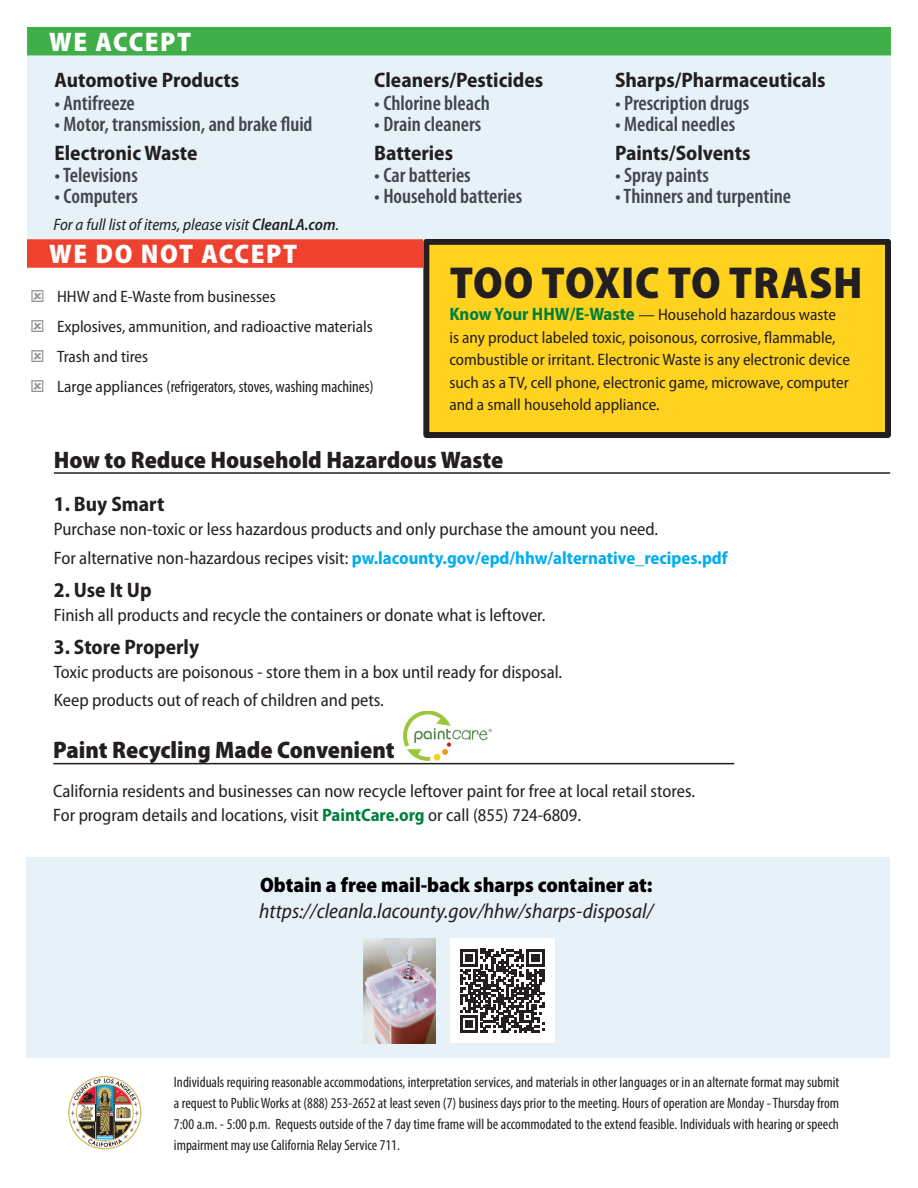
<style>
.page{position:relative;width:918px;height:1188px;background:#fff}
.page>*{position:absolute;margin:0;border:0;box-sizing:border-box;transform-origin:0 0}
.t1{font:900 semi-condensed 45px "Myriad Pro";letter-spacing:.02em;color:#231f20}
.Head-1-notAccepted{font:900 semi-condensed 27px "Myriad Pro";letter-spacing:.06em;color:#fff}
.Head-1-accept{font:900 semi-condensed 27px "Myriad Pro";letter-spacing:.06em;color:#fff}
.Head-3{font:900 semi-condensed 24px "Myriad Pro";color:#231f20}
.Head-2{font:600 condensed 21px "Myriad Pro";color:#42454d}
.Head-2-2{font:700 semi-condensed 21px "Myriad Pro";color:#231f20}
.body-copy2{font:italic semi-condensed 21px "Myriad Pro";color:#231f20}
.body-copy{font:900 semi-condensed 21px "Myriad Pro";color:#000}
.Head-4{font:700 semi-condensed 21px "Myriad Pro";color:#231f20}
.body-copy2-2{font:semi-condensed 18px "Myriad Pro";color:#231f20}
.body-copy-2{font:semi-condensed 18px "Myriad Pro";color:#231f20}
.body-copy2-3{font:700 semi-condensed 18px "Myriad Pro";color:#00aeef}
.intro-copy{font:semi-condensed 16.5px/22.5px "Myriad Pro";color:#231f20}
.t2{font:condensed 16.5px "Myriad Pro";color:#231f20}
.body-copy2-4{font:italic semi-condensed 16.5px "Myriad Pro";color:#231f20}
.fine-print{font:condensed 15px/21px "Myriad Pro";color:#231f20;text-align:justify}
.s1{font-weight:600}
.s2{font-stretch:semi-condensed}
.s3{font-weight:700;font-size:18px;color:#007e3d}
.s4{font-weight:400;color:#231f20}
.s5{font-weight:700;color:#007e3d}
</style>
<div class="page">
<div style="left:426px;top:242px;width:462px;height:193px;background:#fed21f"></div>
<div style="left:423px;top:239px;width:468px;height:199px;border:6px solid #231f20"></div>
<div style="left:27px;top:55px;width:864px;height:184px;background:#e6f1f8"></div>
<hr style="left:54px;top:472px;width:836px;height:2px;background:#231f20">
<hr style="left:53px;top:763px;width:681px;height:1px;background:#231f20">
<div style="left:26px;top:858px;width:864px;height:200px;background:#e6f1f8"></div>
<img style="left:404px;top:711px;width:88px;height:49px">
<svg style="left:68px;top:1076px;width:73px;height:73px"></svg>
<div style="left:27px;top:27px;width:864px;height:25px;background:#40ae49"></div>
<hr style="left:27px;top:51px;width:864px;height:4px;background:#40ae49">
<div style="left:27px;top:239px;width:396px;height:26px;background:#ef422e"></div>
<div style="left:27px;top:263px;width:396px;height:5px;background:#ef422e"></div>
<img style="left:363px;top:939px;width:73px;height:104px">
<div style="left:450px;top:939px;width:105px;height:104px;background:#fff"></div>
<svg style="left:460px;top:949px;width:84px;height:84px"></svg>
<p class="Head-1-accept" style="left:49px;top:27px;width:144px">WE ACCEPT</p>
<p class="Head-2-2" style="left:54px;top:68px;width:186px">Automotive Products</p>
<p class="Head-2" style="left:54px;top:91px;width:82px">• Antifreeze</p>
<p class="Head-2" style="left:54px;top:112px;width:260px">• Motor, transmission, and brake fluid</p>
<p class="Head-2-2" style="left:54px;top:141px;width:145px">Electronic Waste</p>
<p class="Head-2" style="left:54px;top:164px;width:85px">• Televisions</p>
<p class="Head-2" style="left:54px;top:185px;width:85px">• Computers</p>
<p class="body-copy2-4" style="left:53px;top:215px;width:287px">For a full list of items, please visit <span class="s1">CleanLA.com</span>.</p>
<p class="Head-2-2" style="left:374px;top:68px;width:170px">Cleaners/Pesticides</p>
<p class="Head-2" style="left:374px;top:91px;width:117px">• Chlorine bleach</p>
<p class="Head-2" style="left:374px;top:112px;width:109px">• Drain cleaners</p>
<p class="Head-2-2" style="left:374px;top:141px;width:80px">Batteries</p>
<p class="Head-2" style="left:374px;top:164px;width:98px">• Car batteries</p>
<p class="Head-2" style="left:374px;top:185px;width:149px">• Household batteries</p>
<p class="Head-2-2" style="left:615px;top:68px;width:212px">Sharps/Pharmaceuticals</p>
<p class="Head-2" style="left:615px;top:91px;width:136px">• Prescription drugs</p>
<p class="Head-2" style="left:615px;top:112px;width:122px">• Medical needles</p>
<p class="Head-2-2" style="left:615px;top:141px;width:137px">Paints/Solvents</p>
<p class="Head-2" style="left:615px;top:164px;width:96px">• Spray paints</p>
<p class="Head-2" style="left:615px;top:185px;width:178px">• Thinners and turpentine</p>
<p class="Head-1-notAccepted" style="left:49px;top:239px;width:249px">WE DO NOT ACCEPT</p>
<p class="intro-copy" style="left:57px;top:286px;width:220px">HHW and E-Waste from businesses</p>
<p class="intro-copy" style="left:57px;top:316px;width:317px">Explosives, ammunition, and radioactive materials</p>
<p class="intro-copy" style="left:57px;top:346px;width:93px">Trash and tires</p>
<p class="t2" style="left:57px;top:377px;width:318px"><span class="s2">Large appliances</span> (refrigerators, stoves, washing machines)</p>
<p class="t1" style="left:450px;top:257px;width:414px">TOO TOXIC TO TRASH</p>
<p class="intro-copy" style="left:449px;top:304px;width:402px"><span class="s3">Know Your HHW/E-Waste</span> — Household hazardous waste<br>is any product labeled toxic, poisonous, corrosive, flammable, combustible or irritant. Electronic Waste is any electronic device such as a TV, cell phone, electronic game, microwave, computer and a small household appliance.</p>
<p class="Head-3" style="left:54px;top:446px;width:451px">How to Reduce Household Hazardous Waste</p>
<p class="Head-4" style="left:54px;top:492px;width:112px">1. Buy Smart</p>
<p class="body-copy2-2" style="left:54px;top:519px;width:606px">Purchase non-toxic or less hazardous products and only purchase the amount you need.</p>
<p class="body-copy2-3" style="left:54px;top:548px;width:675px"><span class="s4">For alternative non-hazardous recipes visit:</span> pw.lacounty.gov/epd/hhw/alternative_recipes.pdf</p>
<p class="Head-4" style="left:54px;top:578px;width:99px">2. Use It Up</p>
<p class="body-copy2-2" style="left:54px;top:605px;width:493px">Finish all products and recycle the containers or donate what is leftover.</p>
<p class="Head-4" style="left:54px;top:635px;width:147px">3. Store Properly</p>
<p class="body-copy2-2" style="left:54px;top:662px;width:510px">Toxic products are poisonous - store them in a box until ready for disposal.</p>
<p class="body-copy2-2" style="left:54px;top:690px;width:332px">Keep products out of reach of children and pets.</p>
<p class="Head-3" style="left:53px;top:737px;width:343px">Paint Recycling Made Convenient</p>
<p class="body-copy-2" style="left:53px;top:782px;width:643px">California residents and businesses can now recycle leftover paint for free at local retail stores.</p>
<p class="body-copy-2" style="left:53px;top:806px;width:529px">For program details and locations, visit <span class="s5">PaintCare.org</span> or call (855) 724-6809.</p>
<p class="body-copy" style="left:260px;top:873px;width:394px">Obtain a free mail-back sharps container at:</p>
<p class="body-copy2" style="left:259px;top:900px;width:395px">https://cleanla.lacounty.gov/hhw/sharps-disposal/</p>
<p class="fine-print" style="left:174px;top:1072px;width:667px">Individuals requiring reasonable accommodations, interpretation services, and materials in other languages or in an alternate format may submit a request to Public Works at (888) 253-2652 at least seven (7) business days prior to the meeting. Hours of operation are Monday - Thursday from 7:00 a.m. - 5:00 p.m. Requests outside of the 7 day time frame will be accommodated to the extend feasible. Individuals with hearing or speech impairment may use California Relay Service 711.</p>
</div>
